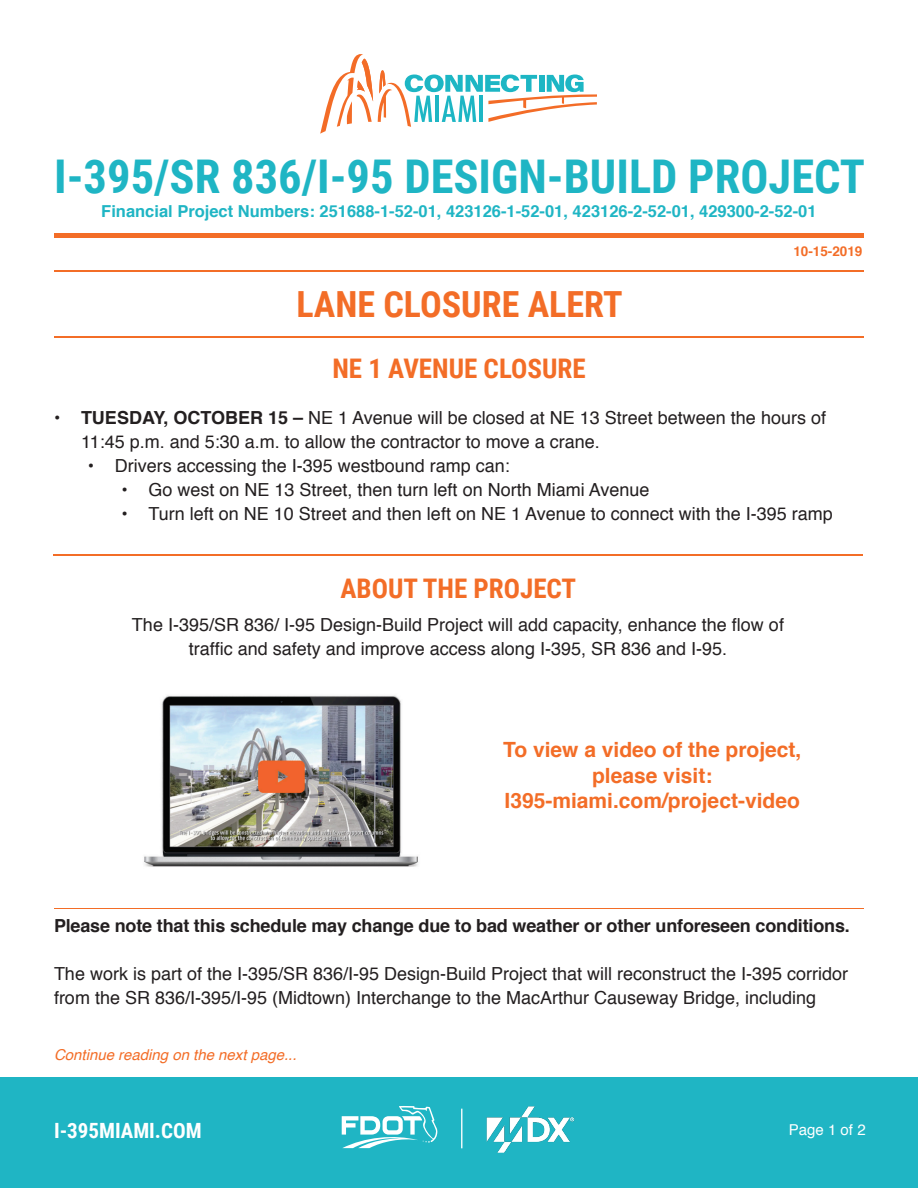
<style>
.page{position:relative;width:918px;height:1188px;background:#fff}
.page>*{position:absolute;margin:0;border:0;box-sizing:border-box;transform-origin:0 0}
.t1{font:700 46.5px "Roboto Condensed";color:#1fb5c4}
.t2{font:700 36px "Roboto Condensed";color:#f36d27}
.t3{font:700 27px "Roboto Condensed";color:#f36d27}
.t4{font:700 21px "Helvetica";color:#f36d27}
.t5{font:700 21px "Roboto Condensed";color:#fff}
.t6{font:18px/24px "Helvetica";color:#231f20}
.t7{font:700 18px "Helvetica";letter-spacing:-.01em;color:#231f20}
.t8{font:700 16.5px "Helvetica";color:#1fb5c4}
.t9{font:italic 15px "Helvetica";color:#f36d27}
.t10{font:15px "Helvetica";color:#fff}
.t11{font:700 13.5px "Helvetica";color:#f36d27}
.s1{font-weight:700}
</style>
<div class="page">
<div style="left:0;top:1077px;width:918px;height:111px;background:#1fb5c4"></div>
<hr style="left:461px;top:1109px;width:1px;height:39px;background:#fff">
<svg style="left:342px;top:1106px;width:95px;height:42px"></svg>
<img style="left:486px;top:1106px;width:89px;height:47px">
<svg style="left:320px;top:54px;width:277px;height:80px"></svg>
<div style="left:54px;top:233px;width:810px;height:5px;background:#f36d27"></div>
<hr style="left:54px;top:336px;width:810px;height:2px;background:#f36d27">
<hr style="left:54px;top:270px;width:810px;height:2px;background:#f36d27">
<hr style="left:53px;top:554px;width:810px;height:2px;background:#f36d27">
<img style="left:144px;top:695px;width:274px;height:172px">
<hr style="left:54px;top:908px;width:810px;height:1px;background:#f36d27">
<p class="t1" style="left:54px;top:144px;width:813px">I-395/SR 836/I-95 DESIGN-BUILD PROJECT</p>
<p class="t8" style="left:101px;top:198px;width:717px">Financial Project Numbers: 251688-1-52-01, 423126-1-52-01, 423126-2-52-01, 429300-2-52-01</p>
<p class="t2" style="left:296px;top:279px;width:328px">LANE CLOSURE ALERT</p>
<p class="t3" style="left:332px;top:350px;width:255px">NE 1 AVENUE CLOSURE</p>
<p class="t11" style="left:793px;top:240px;width:71px">10-15-2019</p>
<p class="t6" style="left:81px;top:406px;width:747px;text-indent:-27px"><span class="s1">• TUESDAY, OCTOBER 15 –</span> NE 1 Avenue will be closed at NE 13 Street between the hours of<br>11:45 p.m. and 5:30 a.m. to allow the contractor to move a crane.</p>
<p class="t6" style="left:88px;top:454px;width:424px">• Drivers accessing the I-395 westbound ramp can:</p>
<p class="t6" style="left:122px;top:478px;width:529px">• Go west on NE 13 Street, then turn left on North Miami Avenue</p>
<p class="t6" style="left:122px;top:502px;width:713px">• Turn left on NE 10 Street and then left on NE 1 Avenue to connect with the I-395 ramp</p>
<p class="t3" style="left:341px;top:569px;width:237px">ABOUT THE PROJECT</p>
<p class="t6" style="left:132px;top:613px;width:654px">The I-395/SR 836/ I-95 Design-Build Project will add capacity, enhance the flow of</p>
<p class="t6" style="left:189px;top:637px;width:540px">traffic and safety and improve access along I-395, SR 836 and I-95.</p>
<p class="t4" style="left:503px;top:733px;width:300px">To view a video of the project,</p>
<p class="t4" style="left:592px;top:758px;width:122px">please visit:</p>
<p class="t4" style="left:505px;top:783px;width:297px">I395-miami.com/project-video</p>
<p class="t7" style="left:54px;top:911px;width:797px">Please note that this schedule may change due to bad weather or other unforeseen conditions.</p>
<p class="t6" style="left:54px;top:962px;width:796px">The work is part of the I-395/SR 836/I-95 Design-Build Project that will reconstruct the I-395 corridor from the SR 836/I-395/I-95 (Midtown) Interchange to the MacArthur Causeway Bridge, including</p>
<p class="t9" style="left:54px;top:1043px;width:244px">Continue reading on the next page...</p>
<p class="t5" style="left:54px;top:1116px;width:149px">I-395MIAMI.COM</p>
<p class="t10" style="left:789px;top:1118px;width:78px">Page 1 of 2</p>
</div>
